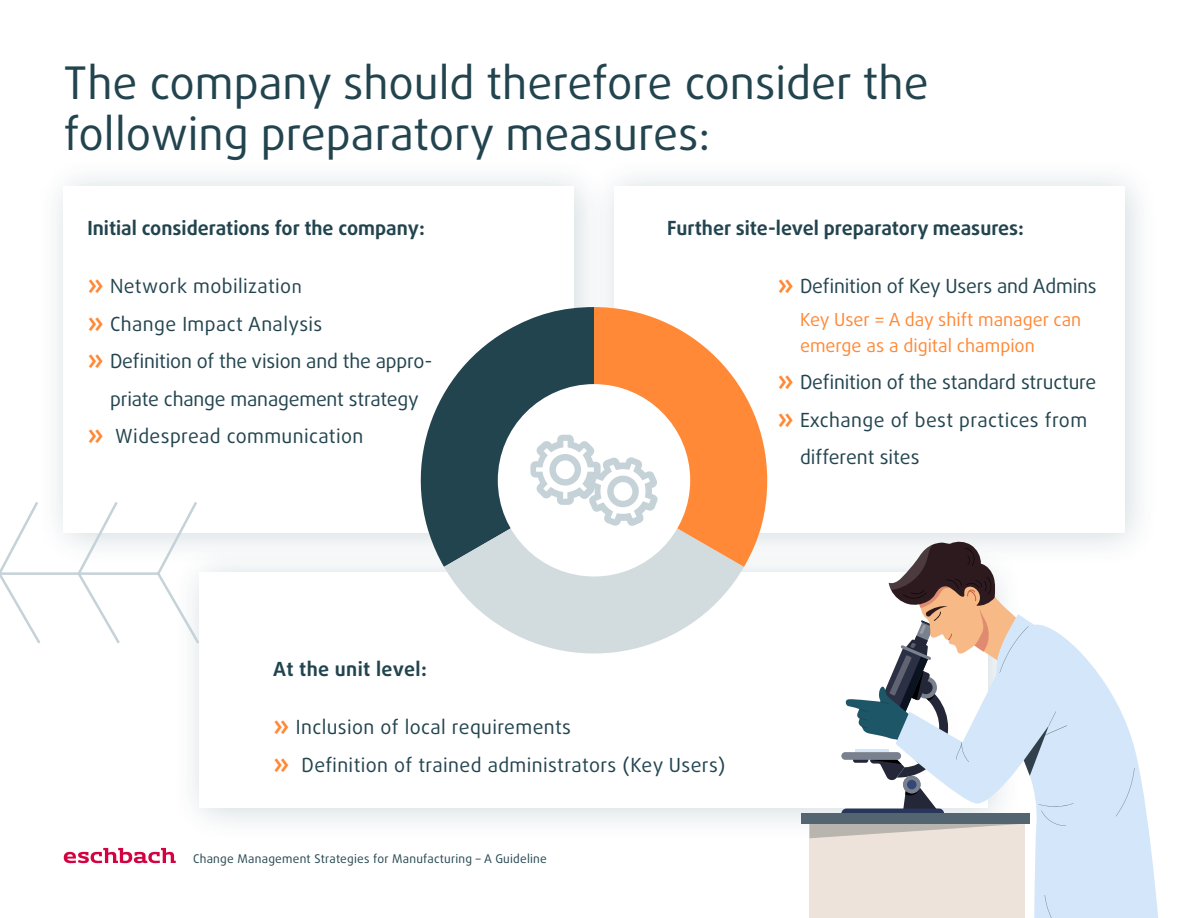
<style>
.page{position:relative;width:1188px;height:918px;background:#fff}
.page>*{position:absolute;margin:0;border:0;box-sizing:border-box;transform-origin:0 0}
.t1{font:45px/51px "Daxline OT";color:#22444f}
.t2{font:19.5px/37.5px "Daxline OT";letter-spacing:.01em;color:#22444f}
.t3{font:19.5px "Daxline OT";letter-spacing:-.01em;color:#22444f}
.t4{font:700 19.5px "Daxline OT";color:#22444f}
.t5{font:700 19.5px "Daxline OT";letter-spacing:.02em;color:#22444f}
.t6{font:18px/25.5px "Daxline OT";color:#ff8936}
.t7{font:12px "Daxline OT";letter-spacing:.02em;color:#22444f}
.s1{font-weight:700;font-size:27px;color:#ff8936}
.s2{font-size:18px}
</style>
<div class="page">
<svg style="left:64px;top:848px;width:112px;height:15px"></svg>
<div style="left:36px;top:157px;width:574px;height:410px;background:#f7f9f9"></div>
<div style="left:64px;top:186px;width:510px;height:347px;background:#fff"></div>
<div style="left:172px;top:544px;width:852px;height:298px;background:#154455;opacity:.2"></div>
<div style="left:200px;top:573px;width:788px;height:235px;background:#fff"></div>
<div style="left:586px;top:157px;width:574px;height:410px;background:#154455;opacity:.2"></div>
<div style="left:614px;top:186px;width:510px;height:347px;background:#fff"></div>
<svg style="left:396px;top:307px;width:198px;height:260px;fill:#22444f"></svg>
<svg style="left:444px;top:480px;width:300px;height:174px;fill:#d2dcdf"></svg>
<svg style="left:594px;top:307px;width:173px;height:260px;fill:#ff8936"></svg>
<div style="left:498px;top:384px;width:192px;height:192px;background:#fff;border-radius:50%"></div>
<svg style="left:530px;top:435px;width:128px;height:91px"></svg>
<svg style="left:0;top:502px;width:202px;height:144px"></svg>
<svg style="left:1034px;top:645px;width:125px;height:273px;fill:#d4e6fa"></svg>
<svg style="left:1116px;top:768px;width:19px;height:48px"></svg>
<svg style="left:1045px;top:895px;width:40px;height:23px"></svg>
<div style="left:809px;top:823px;width:216px;height:95px;background:#ede3da"></div>
<svg style="left:809px;top:540px;width:264px;height:298px"></svg>
<div style="left:801px;top:813px;width:228px;height:10px;background:#536571"></div>
<h1 class="t1" style="left:64px;top:58px;width:866px">The company should therefore consider the following preparatory measures:</h1>
<p class="t4" style="left:87px;top:216px;width:339px">Initial considerations for the company:</p>
<p class="t4" style="left:667px;top:216px;width:358px">Further site-level preparatory measures:</p>
<p class="t2" style="left:87px;top:268px;width:216px"><span class="s1">»</span> Network mobilizatio<span class="s2">n</span></p>
<p class="t2" style="left:87px;top:305px;width:237px"><span class="s1">»</span> Change Impact Analysis</p>
<p class="t3" style="left:87px;top:348px;width:347px"><span class="s1">»</span> Definition of the vision and the appro-</p>
<p class="t3" style="left:110px;top:386px;width:310px">priate change management strategy</p>
<p class="t2" style="left:87px;top:418px;width:278px"><span class="s1">»</span> Widespread communication</p>
<p class="t3" style="left:777px;top:273px;width:321px"><span class="s1">»</span> Definition of Key Users and Admins</p>
<p class="t6" style="left:800px;top:307px;width:283px">Key User = A day shift manager can emerge as a digital champion</p>
<p class="t3" style="left:777px;top:369px;width:321px"><span class="s1">»</span> Definition of the standard structure</p>
<p class="t2" style="left:777px;top:401px;width:311px"><span class="s1">»</span> Exchange of best practices from</p>
<p class="t2" style="left:800px;top:439px;width:121px">different sites</p>
<p class="t5" style="left:273px;top:656px;width:155px">At the unit level:</p>
<p class="t2" style="left:273px;top:709px;width:453px"><span class="s1">»</span> Inclusion of local requirements<br><span class="s1">»</span> Definition of trained administrators (Key Users)</p>
<p class="t7" style="left:193px;top:851px;width:355px">Change Management Strategies for Manufacturing – A Guideline</p>
</div>
